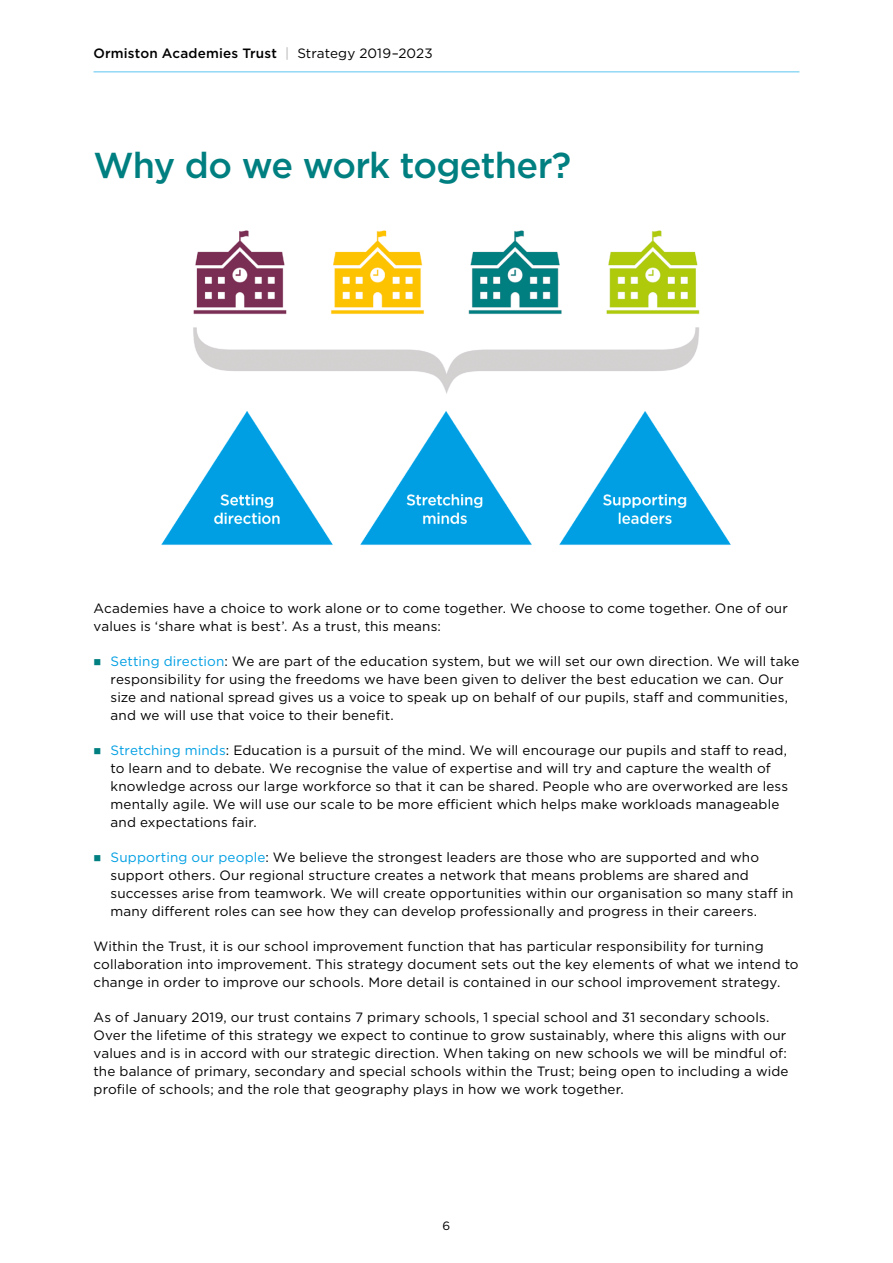
<style>
.page{position:relative;width:893px;height:1263px;background:#fff}
.page>*{position:absolute;margin:0;border:0;box-sizing:border-box;transform-origin:0 0}
.t1{font:500 36px "Gotham";letter-spacing:-.02em;color:#007f81}
.t2{font:13.5px/18px "Gotham";letter-spacing:.01em;color:#000}
.t3{font:500 13.5px "Gotham";letter-spacing:.015em;color:#000}
.t4{font:12px "Gotham";color:#000}
.s1{font-weight:400;color:#b3b2b2}
.s2{font-weight:400}
.s3{color:#007f81}
.s4{color:#009fe3}
</style>
<div class="page">
<hr style="left:94px;top:71px;width:705px;height:1px;background:#5bc5f2">
<img style="left:161px;top:230px;width:570px;height:315px">
<p class="t3" style="left:94px;top:44px;width:341px">Ormiston Academies Trust <span class="s1">|</span> <span class="s2">Strategy 2019–2023</span></p>
<h1 class="t1" style="left:94px;top:141px;width:479px">Why do we work together?</h1>
<p class="t2" style="left:94px;top:598px;width:696px">Academies have a choice to work alone or to come together. We choose to come together. One of our values is ‘share what is best’. As a trust, this means:</p>
<p class="t2" style="left:111px;top:651px;width:690px;text-indent:-17px"><span class="s3">■</span> <span class="s4">Setting direction</span>: We are part of the education system, but we will set our own direction. We will take responsibility for using the freedoms we have been given to deliver the best education we can. Our size and national spread gives us a voice to speak up on behalf of our pupils, staff and communities, and we will use that voice to their benefit.</p>
<p class="t2" style="left:111px;top:740px;width:679px;text-indent:-17px"><span class="s3">■</span> <span class="s4">Stretching minds</span>: Education is a pursuit of the mind. We will encourage our pupils and staff to read, to learn and to debate. We recognise the value of expertise and will try and capture the wealth of knowledge across our large workforce so that it can be shared. People who are overworked are less mentally agile. We will use our scale to be more efficient which helps make workloads manageable and expectations fair.</p>
<p class="t2" style="left:111px;top:847px;width:685px;text-indent:-17px"><span class="s3">■</span> <span class="s4">Supporting our people</span>: We believe the strongest leaders are those who are supported and who support others. Our regional structure creates a network that means problems are shared and successes arise from teamwork. We will create opportunities within our organisation so many staff in many different roles can see how they can develop professionally and progress in their careers.</p>
<p class="t2" style="left:94px;top:936px;width:707px">Within the Trust, it is our school improvement function that has particular responsibility for turning collaboration into improvement. This strategy document sets out the key elements of what we intend to change in order to improve our schools. More detail is contained in our school improvement strategy.</p>
<p class="t2" style="left:94px;top:1007px;width:696px">As of January 2019, our trust contains 7 primary schools, 1 special school and 31 secondary schools.<br>Over the lifetime of this strategy we expect to continue to grow sustainably, where this aligns with our values and is in accord with our strategic direction. When taking on new schools we will be mindful of: the balance of primary, secondary and special schools within the Trust; being open to including a wide profile of schools; and the role that geography plays in how we work together.</p>
<p class="t4" style="left:443px;top:1218px;width:9px">6</p>
</div>
